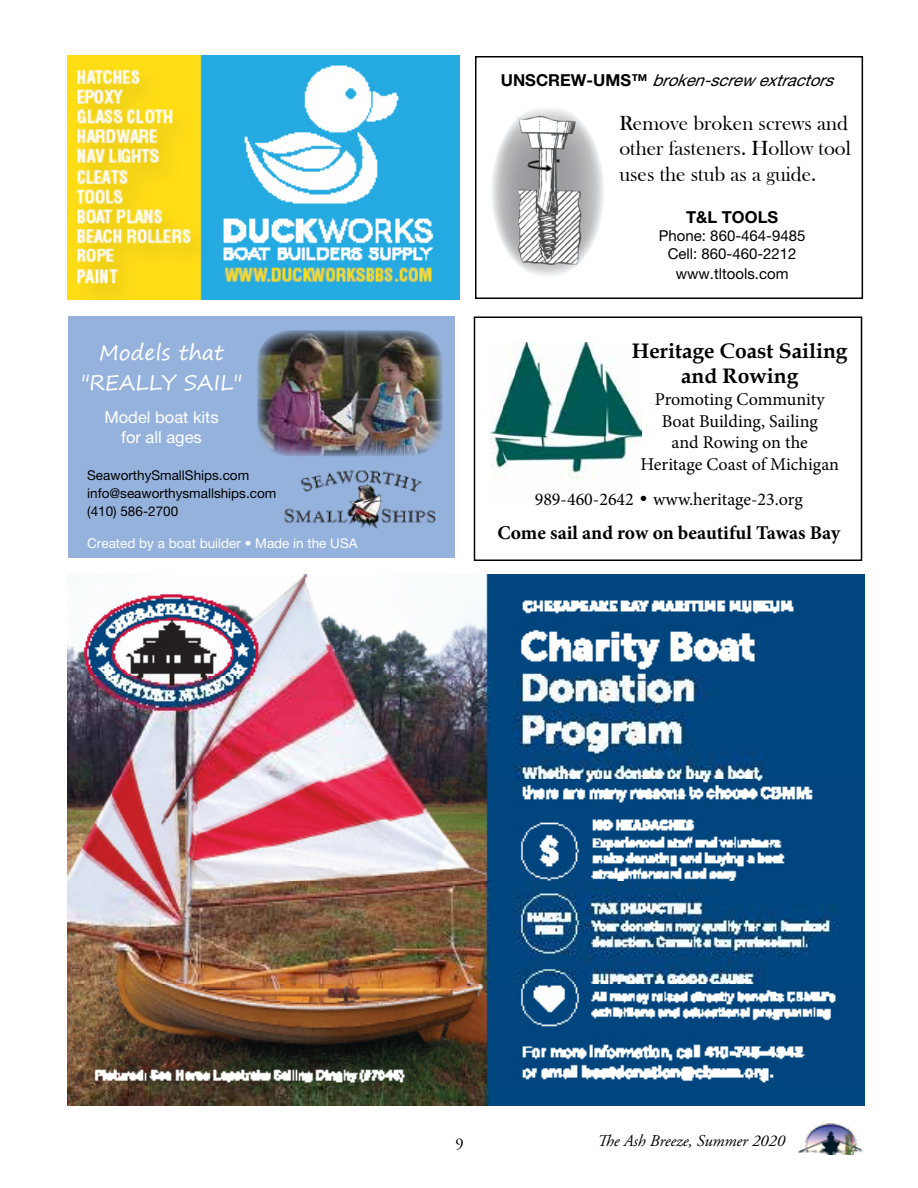
<style>
.page{position:relative;width:918px;height:1188px;background:#fff}
.page>*{position:absolute;margin:0;border:0;box-sizing:border-box;transform-origin:0 0}
.t1{font:21px/25.2px "Bask Old Face";color:#000}
.t2{font:700 21px/25.2px "Book Antiqua";color:#000;text-align:center}
.t3{font:21px/30px "Segoe Print";color:#fff;text-align:center}
.t4{font:700 19.5px "Minion Pro";color:#000}
.t5{font:18px/21.6px "Minion Pro";color:#000;text-align:center}
.t6{font:italic 16.5px "Helvetica Neue";color:#000}
.t7{font:italic 16.5px "Adobe Garamond Pro";color:#000}
.t8{font:16.5px/19.8px "Helvetica Neue";color:#fff;text-align:center}
.t9{font:700 16.5px "Helvetica Neue";color:#000}
.t10{font:16.5px "Adobe Garamond Pro";color:#000}
.t11{font:15px/18px "Helvetica Neue";color:#000;text-align:center}
.t12{font:13.5px/18px "Helvetica Neue";color:#000}
.t13{font:13.5px "Helvetica Neue";color:#fff}
.s1{font-weight:700;font-style:normal}
.s2{font-family:"Century Gothic"}
</style>
<div class="page">
<img style="left:798px;top:1123px;width:66px;height:31px">
<img style="left:68px;top:574px;width:797px;height:531px">
<img style="left:68px;top:56px;width:391px;height:243px">
<div style="left:474px;top:316px;width:388px;height:245px;border:2px solid #000"></div>
<img style="left:491px;top:343px;width:151px;height:136px">
<div style="left:475px;top:56px;width:388px;height:243px;border:2px solid #000"></div>
<img style="left:492px;top:108px;width:112px;height:168px">
<div style="left:68px;top:316px;width:387px;height:242px;background:#95b2dd"></div>
<img style="left:257px;top:330px;width:186px;height:126px">
<img style="left:284px;top:470px;width:152px;height:59px">
<p class="t3" style="left:81px;top:337px;width:162px">Models that "REALLY SAIL"</p>
<p class="t8" style="left:104px;top:407px;width:116px">Model boat kits for all ages</p>
<p class="t12" style="left:87px;top:466px;width:191px">SeaworthySmallShips.com info@seaworthysmallships.com (410) 586-2700</p>
<p class="t13" style="left:87px;top:535px;width:272px">Created by a boat builder • Made in the USA</p>
<p class="t6" style="left:501px;top:71px;width:341px"><span class="s1">U N S C R E W - U M S ™</span> broken-screwextractors</p>
<p class="t1" style="left:619px;top:111px;width:233px">Remove broken screws and other fasteners. Hollow tool uses the stub as a guide.</p>
<p class="t9" style="left:686px;top:207px;width:94px">T&amp;L TOOLS</p>
<p class="t11" style="left:659px;top:226px;width:148px">Phone: 860-464-9485<br>Cell: 860-460-2212</p>
<p class="t11" style="left:676px;top:264px;width:114px">www.tltools.com</p>
<p class="t2" style="left:632px;top:338px;width:217px">Heritage Coast Sailing and Rowing</p>
<p class="t5" style="left:641px;top:389px;width:200px">Promoting Community<br>Boat Building, Sailing<br>and Rowing on the<br>Heritage Coast of Michigan</p>
<p class="t5" style="left:535px;top:489px;width:270px">989-460-2642 <span class="s2">•</span> www.heritage-23.org</p>
<p class="t4" style="left:497px;top:519px;width:344px">Come sail and row on beautiful Tawas Bay</p>
<p class="t10" style="left:456px;top:1134px;width:10px">9</p>
<p class="t7" style="left:597px;top:1131px;width:189px">The Ash Breeze, Summer 2020</p>
</div>
